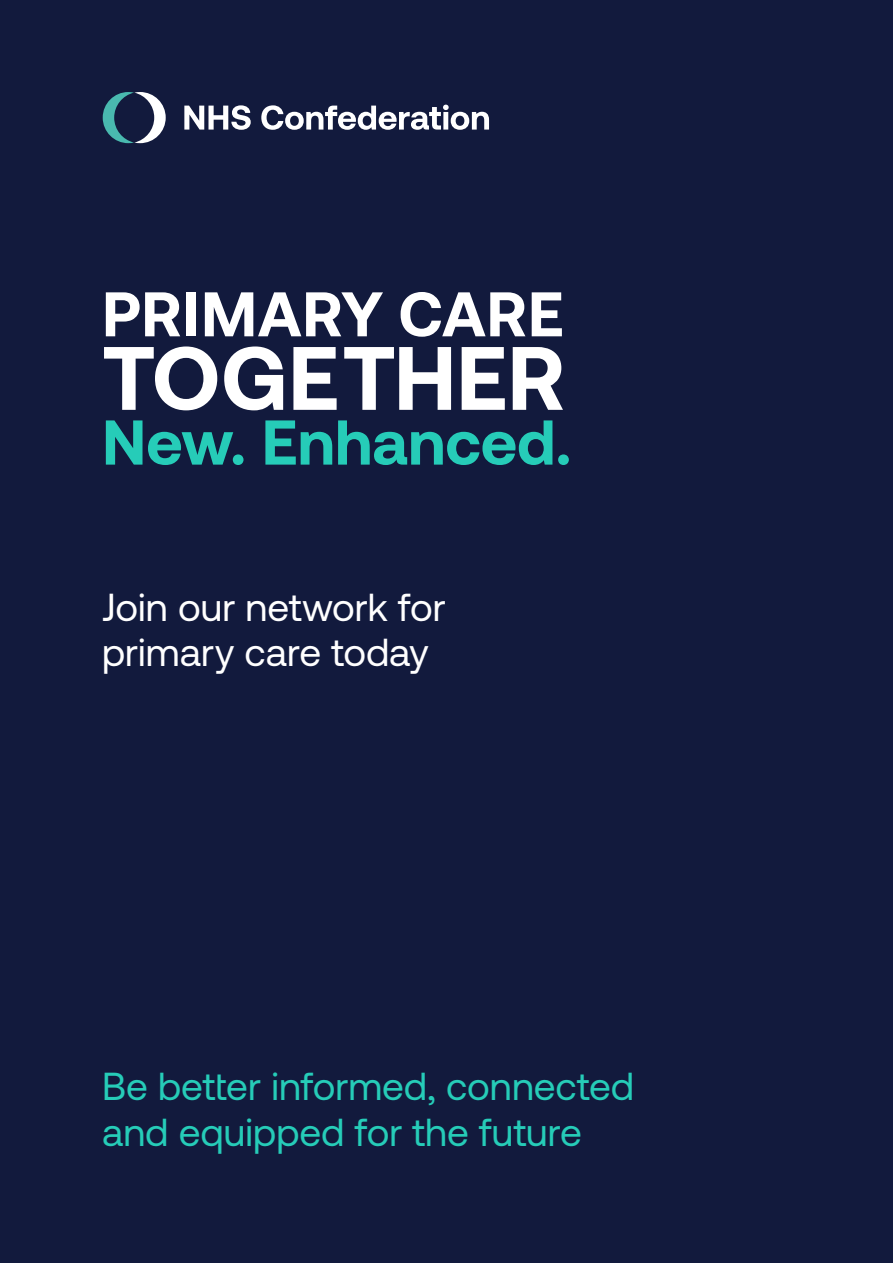
<style>
.page{position:relative;width:893px;height:1263px;background:#121a3d}
.page>*{position:absolute;margin:0;border:0;box-sizing:border-box;transform-origin:0 0}
.Paragraph_Style_3{font:700 89.7px "Aeonik";color:#fff}
.Paragraph_Style_3-2{font:700 63.15px "Aeonik";color:#26ccb8}
.Paragraph_Style_3-3{font:700 62.85px "Aeonik";letter-spacing:.01em;color:#fff}
.Paragraph_Style_4{font:39px/45px "Aeonik";color:#26ccb8}
.Paragraph_Style_1{font:39px/45px "Aeonik";color:#fff}
</style>
<div class="page">
<svg style="left:103px;top:92px;width:63px;height:51px"></svg>
<svg style="left:184px;top:105px;width:67px;height:25px"></svg>
<svg style="left:261px;top:105px;width:228px;height:25px"></svg>
<p class="Paragraph_Style_3-3" style="left:102px;top:278px;width:463px">PRIMARY CARE</p>
<p class="Paragraph_Style_3" style="left:102px;top:327px;width:464px">TOGETHER</p>
<p class="Paragraph_Style_3-2" style="left:102px;top:406px;width:471px">New. Enhanced.</p>
<p class="Paragraph_Style_1" style="left:102px;top:585px;width:345px">Join our network for primary care today</p>
<p class="Paragraph_Style_4" style="left:102px;top:1064px;width:533px">Be better informed, connected and equipped for the future</p>
</div>
